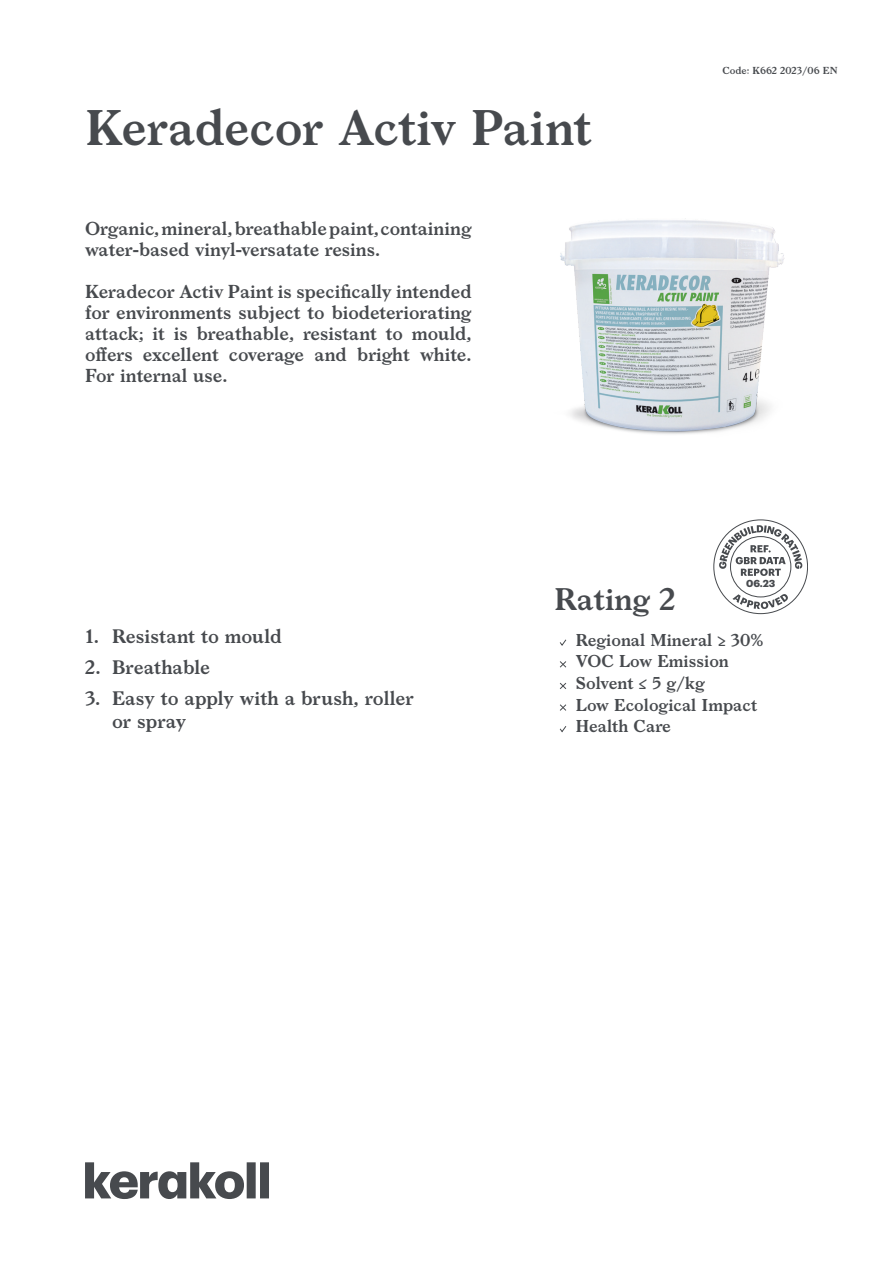
<style>
.page{position:relative;width:893px;height:1263px;background:#fff}
.page>*{position:absolute;margin:0;border:0;box-sizing:border-box;transform-origin:0 0}
.notag_cover_nome_prodotto{font:600 48px "Larish Neue";letter-spacing:-.005em;color:#474a4e}
.cover_eco{font:600 30px "Larish Neue";color:#474a4e}
.t1{font:600 18.75px/22.5px "Larish Neue";letter-spacing:-.005em;color:#474a4e}
.cover_descrizione_prodotto{font:600 18px/21px "Larish Neue";color:#474a4e}
.notag_cover_voci_rating{font:600 16.5px "Larish Neue";color:#474a4e}
.cover_datareport{font:700 10.05px "Graphik";color:#474a4e}
.t2{font:600 9.75px "Larish Neue";color:#474a4e}
</style>
<div class="page">
<svg style="left:713px;top:519px;width:95px;height:95px"></svg>
<svg style="left:85px;top:1162px;width:184px;height:37px"></svg>
<svg style="left:559px;top:639px;width:8px;height:7px"></svg>
<svg style="left:559px;top:661px;width:8px;height:7px"></svg>
<svg style="left:559px;top:682px;width:8px;height:7px"></svg>
<svg style="left:560px;top:704px;width:7px;height:7px"></svg>
<svg style="left:559px;top:726px;width:8px;height:7px"></svg>
<img style="left:560px;top:218px;width:225px;height:216px">
<p class="notag_cover_nome_prodotto" style="left:85px;top:91px;width:508px">Keradecor Activ Paint</p>
<p class="cover_descrizione_prodotto" style="left:85px;top:217px;width:388px">Organic, mineral, breathable paint, containing water-based vinyl-versatate resins.</p>
<p class="cover_descrizione_prodotto" style="left:85px;top:280px;width:388px;text-align:justify">Keradecor Activ Paint is specifically intended for environments subject to biodeteriorating attack; it is breathable, resistant to mould, offers excellent coverage and bright white.<br>For internal use.</p>
<p class="t2" style="left:722px;top:63px;width:117px">Code: K662 2023/06 EN</p>
<p class="t1" style="left:85px;top:624px;width:198px">1. Resistant to mould</p>
<p class="t1" style="left:85px;top:655px;width:126px">2. Breathable</p>
<p class="t1" style="left:112px;top:686px;width:303px;text-indent:-27px">3. Easy to apply with a brush, roller or spray</p>
<p class="cover_datareport" style="left:746px;top:575px;width:31px">06.23</p>
<p class="cover_eco" style="left:554px;top:576px;width:123px">Rating 2</p>
<p class="notag_cover_voci_rating" style="left:576px;top:627px;width:189px">Regional Mineral ≥ 30%</p>
<p class="notag_cover_voci_rating" style="left:576px;top:649px;width:155px">VOC Low Emission</p>
<p class="notag_cover_voci_rating" style="left:576px;top:670px;width:130px">Solvent ≤ 5 g/kg</p>
<p class="notag_cover_voci_rating" style="left:576px;top:692px;width:183px">Low Ecological Impact</p>
<p class="notag_cover_voci_rating" style="left:576px;top:713px;width:97px">Health Care</p>
</div>
